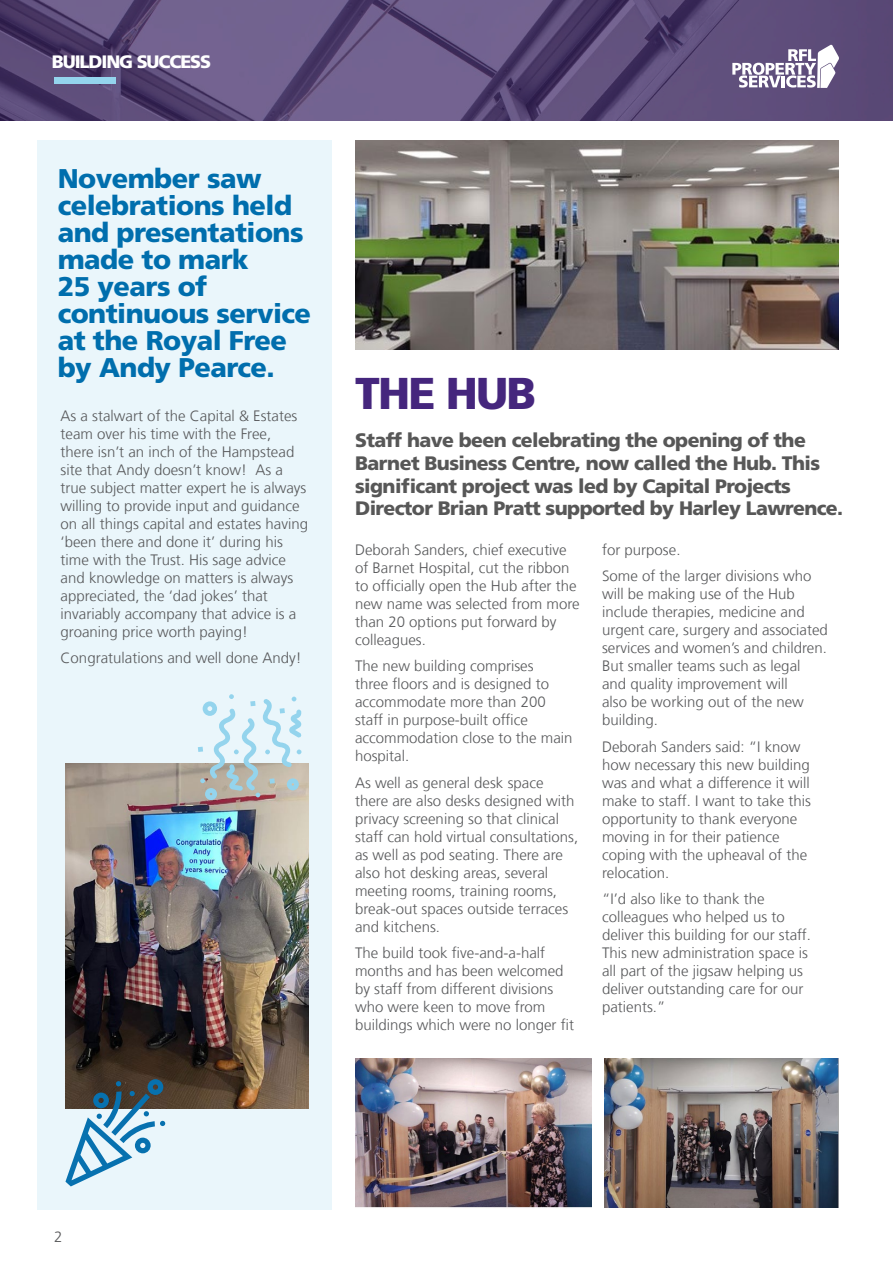
<style>
.page{position:relative;width:893px;height:1263px;background:#fff}
.page>*{position:absolute;margin:0;border:0;box-sizing:border-box;transform-origin:0 0}
.t1{font:900 44.55px "Frutiger LT Com";letter-spacing:-.04em;color:#45267d}
.t2{font:900 27px/27px "Frutiger LT Com";letter-spacing:-.02em;color:#006ead}
.t3{font:900 19.5px/22.5px "Frutiger LT Com";letter-spacing:-.03em;color:#575757}
.t4{font:900 18px "Frutiger LT Com";letter-spacing:-.06em;color:#fff}
.t5{font:300 15px/18px "Frutiger LT Com";color:#57585a}
</style>
<div class="page">
<img style="left:0;top:0;width:893px;height:121px">
<div style="left:37px;top:141px;width:295px;height:1069px;background:#eaf6fb"></div>
<div style="left:54px;top:77px;width:62px;height:6px;background:#94d4ed"></div>
<svg style="left:732px;top:45px;width:107px;height:43px"></svg>
<img style="left:65px;top:763px;width:243px;height:345px">
<img style="left:355px;top:1058px;width:236px;height:150px">
<img style="left:604px;top:1058px;width:235px;height:149px">
<img style="left:355px;top:141px;width:484px;height:209px">
<svg style="left:65px;top:1079px;width:100px;height:107px"></svg>
<svg style="left:198px;top:694px;width:104px;height:106px"></svg>
<p class="t4" style="left:52px;top:50px;width:161px">BUILDING SUCCESS</p>
<p class="t2" style="left:58px;top:165px;width:255px">November saw celebrations held and presentations made to mark<br>25 years of continuous service at the Royal Free by Andy Pearce.</p>
<p class="t5" style="left:61px;top:406px;width:249px">As a stalwart of the Capital &amp; Estates team over his time with the Free,<br>there isn’t an inch of the Hampstead site that Andy doesn’t know! As a true subject matter expert he is always willing to provide input and guidance on all things capital and estates having ‘been there and done it’ during his time with the Trust. His sage advice and knowledge on matters is always appreciated, the ‘dad jokes’ that invariably accompany that advice is a groaning price worth paying!</p>
<p class="t5" style="left:61px;top:649px;width:242px">Congratulations and well done Andy!</p>
<p class="t1" style="left:355px;top:367px;width:183px">THE HUB</p>
<p class="t3" style="left:355px;top:429px;width:490px">Staff have been celebrating the opening of the Barnet Business Centre, now called the Hub. This significant project was led by Capital Projects Director Brian Pratt supported by Harley Lawrence.</p>
<p class="t5" style="left:355px;top:540px;width:226px">Deborah Sanders, chief executive of Barnet Hospital, cut the ribbon to officially open the Hub after the new name was selected from more than 20 options put forward by colleagues.</p>
<p class="t5" style="left:355px;top:657px;width:219px">The new building comprises<br>three floors and is designed to accommodate more than 200 staff in purpose-built office accommodation close to the main hospital.</p>
<p class="t5" style="left:355px;top:773px;width:225px">As well as general desk space there are also desks designed with privacy screening so that clinical staff can hold virtual consultations, as well as pod seating. There are also hot desking areas, several meeting rooms, training rooms, break-out spaces outside terraces and kitchens.</p>
<p class="t5" style="left:355px;top:944px;width:220px">The build took five-and-a-half months and has been welcomed by staff from different divisions who were keen to move from buildings which were no longer fit</p>
<p class="t5" style="left:602px;top:540px;width:80px">for purpose.</p>
<p class="t5" style="left:602px;top:567px;width:227px">Some of the larger divisions who will be making use of the Hub include therapies, medicine and urgent care, surgery and associated services and women’s and children.<br>But smaller teams such as legal and quality improvement will<br>also be working out of the new building.</p>
<p class="t5" style="left:602px;top:737px;width:210px">Deborah Sanders said: “I know how necessary this new building was and what a difference it will make to staff. I want to take this opportunity to thank everyone moving in for their patience coping with the upheaval of the relocation.</p>
<p class="t5" style="left:602px;top:890px;width:210px">“I’d also like to thank the colleagues who helped us to deliver this building for our staff.<br>This new administration space is all part of the jigsaw helping us deliver outstanding care for our patients.”</p>
<p class="t5" style="left:54px;top:1227px;width:10px">2</p>
</div>
